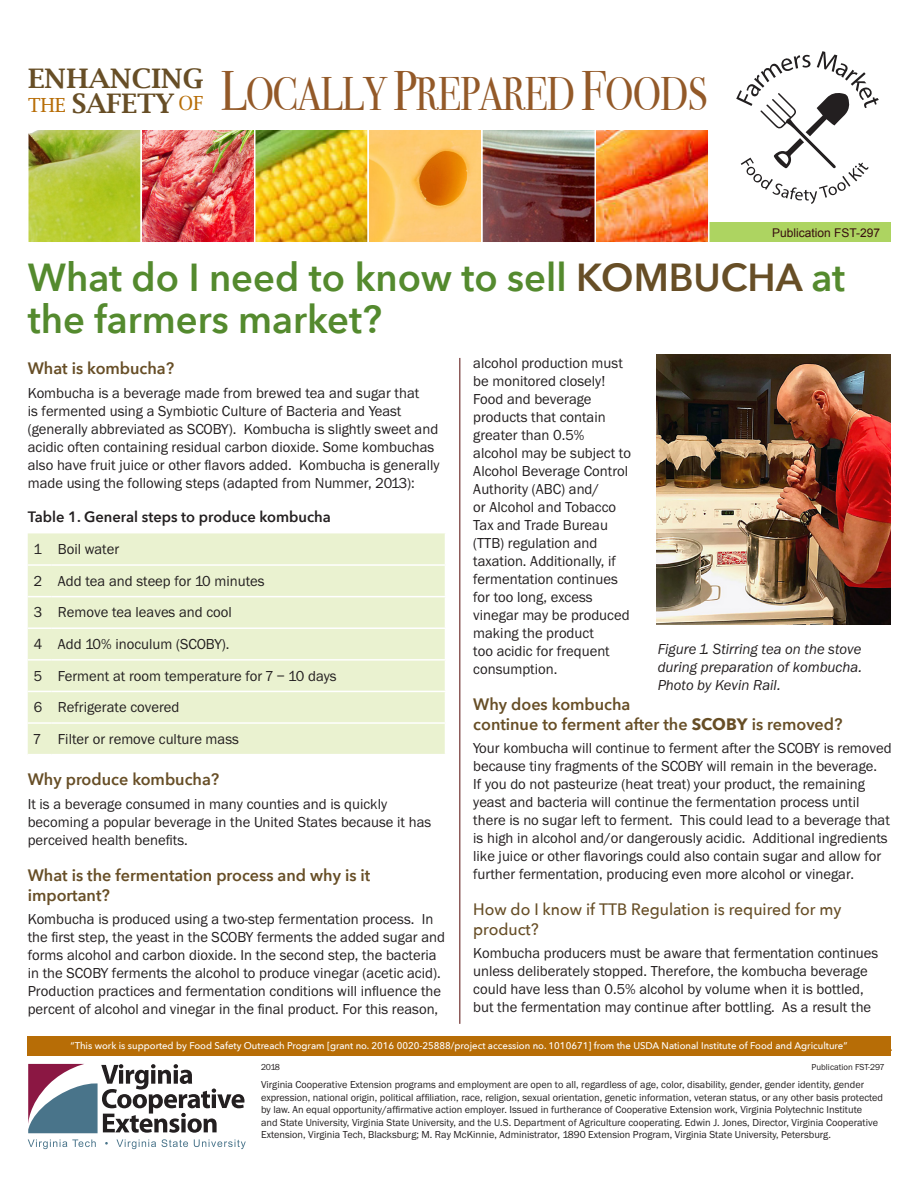
<style>
.page{position:relative;width:918px;height:1188px;background:#fff}
.page>*{position:absolute;margin:0;border:0;box-sizing:border-box;transform-origin:0 0}
.t1{font:46.95px "Bodoni Svty Two ITCTT";letter-spacing:-.02em;color:#935928;scale:.84 1}
.headline{font:600 39px/42px "Avenir Next";color:#548a2e}
.t2{font:600 27px/25.5px "Lucida Bright";color:#674e26}
.Subheader_1{font:600 16.5px/19.8px "Avenir Next";color:#674e26}
.Subheader_1-2{font:500 16.5px/19.8px "Avenir Next";color:#674e26;scale:.96 1}
.Numbered_text{font:600 16.5px "Avenir Next";color:#674e26}
.Text{font:15px/18px "Franklin Gothic";color:#231f20}
.Numbered_text-2{font:15px "Franklin Gothic";color:#231f20}
.Text-2{font:15px/18px "Franklin Gothic Itl";color:#231f20;text-align:justify}
.Numbered_text-3{font:600 15px "Avenir Next";color:#231f20}
.t3{font:12px "Arial";color:#390f0f}
.Text-3{font:10.5px/12.6px "Franklin Gothic";color:#231f20}
.Subheader_1-3{font:500 9.75px "Avenir Next";color:#fff}
.Text-4{font:9px "Franklin Gothic";color:#231f20}
.s1{font-weight:400;font-size:19.5px;color:#b76d06}
.s2{font-size:55.5px}
.s3{color:#674e26}
.s4{font-weight:700}
</style>
<div class="page">
<div style="left:709px;top:222px;width:182px;height:20px;background:#add461"></div>
<img style="left:30px;top:132px;width:677px;height:109px">
<div style="left:27px;top:129px;width:115px;height:115px;border:2px solid #fff"></div>
<div style="left:141px;top:129px;width:115px;height:115px;border:2px solid #fff"></div>
<div style="left:254px;top:129px;width:115px;height:115px;border:2px solid #fff"></div>
<div style="left:595px;top:129px;width:115px;height:115px;border:2px solid #fff"></div>
<div style="left:481px;top:129px;width:115px;height:115px;border:2px solid #fff"></div>
<div style="left:368px;top:129px;width:115px;height:115px;border:2px solid #fff"></div>
<div style="left:28px;top:533px;width:417px;height:221px;background:#eaf2d0"></div>
<hr style="left:28px;top:564px;width:24px;height:2px;background:#fff">
<hr style="left:52px;top:564px;width:394px;height:2px;background:#fff">
<svg style="left:28px;top:596px;width:24px;height:1px"></svg>
<hr style="left:52px;top:596px;width:394px;height:1px;background:#fff">
<hr style="left:28px;top:627px;width:24px;height:2px;background:#fff">
<hr style="left:52px;top:627px;width:394px;height:2px;background:#fff">
<hr style="left:28px;top:659px;width:24px;height:2px;background:#fff">
<hr style="left:52px;top:659px;width:394px;height:2px;background:#fff">
<svg style="left:28px;top:691px;width:24px;height:1px"></svg>
<hr style="left:52px;top:691px;width:394px;height:1px;background:#fff">
<hr style="left:28px;top:722px;width:24px;height:2px;background:#fff">
<hr style="left:52px;top:722px;width:394px;height:2px;background:#fff">
<svg style="left:28px;top:1064px;width:217px;height:69px"></svg>
<svg style="left:28px;top:1139px;width:68px;height:10px"></svg>
<svg style="left:116px;top:1139px;width:72px;height:10px"></svg>
<svg style="left:194px;top:1139px;width:52px;height:10px"></svg>
<hr style="left:459px;top:358px;width:1px;height:666px;background:#8d5b5a">
<hr style="left:28px;top:1049px;width:864px;height:2px;background:#b76d06">
<svg style="left:736px;top:51px;width:143px;height:153px"></svg>
<div style="left:27px;top:1036px;width:864px;height:20px;background:#b76d06"></div>
<img style="left:657px;top:354px;width:234px;height:270px">
<p class="t2" style="left:28px;top:65px;width:177px">ENHANCING<br><span class="s1">THE</span> SAFETY <span class="s1">OF</span></p>
<p class="t1" style="left:220px;top:55px;width:581px"><span class="s2">L</span>OCALLY <span class="s2">P</span>REPARED <span class="s2">F</span>OODS</p>
<p class="t3" style="left:772px;top:224px;width:110px">Publication FST-297</p>
<p class="headline" style="left:28px;top:255px;width:819px">What do I need to know to sell <span class="s3">KOMBUCHA</span> at the farmers market?</p>
<p class="Subheader_1" style="left:28px;top:358px;width:148px">What is kombucha?</p>
<p class="Text" style="left:28px;top:385px;width:413px">Kombucha is a beverage made from brewed tea and sugar that<br>is fermented using a Symbiotic Culture of Bacteria and Yeast (generally abbreviated as SCOBY). Kombucha is slightly sweet and acidic often containing residual carbon dioxide. Some kombuchas also have fruit juice or other flavors added. Kombucha is generally made using the following steps (adapted from Nummer, 2013):</p>
<p class="Numbered_text-3" style="left:28px;top:504px;width:305px">Table 1. General steps to produce kombucha</p>
<p class="Numbered_text-2" style="left:34px;top:539px;width:9px">1</p>
<p class="Numbered_text-2" style="left:58px;top:539px;width:63px">Boil water</p>
<p class="Numbered_text-2" style="left:34px;top:571px;width:10px">2</p>
<p class="Numbered_text-2" style="left:58px;top:571px;width:208px">Add tea and steep for 10 minutes</p>
<p class="Numbered_text-2" style="left:34px;top:602px;width:10px">3</p>
<p class="Numbered_text-2" style="left:58px;top:602px;width:176px">Remove tea leaves and cool</p>
<p class="Numbered_text-2" style="left:34px;top:634px;width:10px">4</p>
<p class="Numbered_text-2" style="left:58px;top:634px;width:173px">Add 10% inoculum (SCOBY).</p>
<p class="Numbered_text-2" style="left:34px;top:666px;width:10px">5</p>
<p class="Numbered_text-2" style="left:58px;top:666px;width:280px">Ferment at room temperature for 7 – 10 days</p>
<p class="Numbered_text-2" style="left:34px;top:697px;width:10px">6</p>
<p class="Numbered_text-2" style="left:58px;top:697px;width:123px">Refrigerate covered</p>
<p class="Numbered_text-2" style="left:34px;top:729px;width:8px">7</p>
<p class="Numbered_text-2" style="left:58px;top:729px;width:183px">Filter or remove culture mass</p>
<p class="Numbered_text" style="left:28px;top:765px;width:193px">Why produce kombucha?</p>
<p class="Text" style="left:28px;top:796px;width:405px">It is a beverage consumed in many counties and is quickly becoming a popular beverage in the United States because it has perceived health benefits.</p>
<p class="Subheader_1" style="left:28px;top:865px;width:344px">What is the fermentation process and why is it important?</p>
<p class="Text" style="left:28px;top:911px;width:419px">Kombucha is produced using a two-step fermentation process. In the first step, the yeast in the SCOBY ferments the added sugar and forms alcohol and carbon dioxide. In the second step, the bacteria in the SCOBY ferments the alcohol to produce vinegar (acetic acid).<br>Production practices and fermentation conditions will influence the percent of alcohol and vinegar in the final product. For this reason,</p>
<p class="Text" style="left:473px;top:355px;width:159px">alcohol production must be monitored closely!<br>Food and beverage products that contain greater than 0.5% alcohol may be subject to<br>Alcohol Beverage Control<br>Authority (ABC) and/<br>or Alcohol and Tobacco<br>Tax and Trade Bureau (TTB) regulation and taxation. Additionally, if fermentation continues for too long, excess vinegar may be produced making the product<br>too acidic for frequent consumption.</p>
<p class="Subheader_1" style="left:473px;top:694px;width:371px">Why does kombucha<br>continue to ferment after the <span class="s4">SCOBY</span> is removed?</p>
<p class="Text" style="left:473px;top:740px;width:420px">Your kombucha will continue to ferment after the SCOBY is removed because tiny fragments of the SCOBY will remain in the beverage.<br>If you do not pasteurize (heat treat) your product, the remaining yeast and bacteria will continue the fermentation process until there is no sugar left to ferment. This could lead to a beverage that is high in alcohol and/or dangerously acidic. Additional ingredients like juice or other flavorings could also contain sugar and allow for further fermentation, producing even more alcohol or vinegar.</p>
<p class="Subheader_1-2" style="left:473px;top:899px;width:385px">How do I know if TTB Regulation is required for my product?</p>
<p class="Text" style="left:473px;top:946px;width:407px">Kombucha producers must be aware that fermentation continues unless deliberately stopped. Therefore, the kombucha beverage could have less than 0.5% alcohol by volume when it is bottled, but the fermentation may continue after bottling. As a result the</p>
<p class="Text-2" style="left:658px;top:641px;width:206px">Figure 1. Stirring tea on the stove during preparation of kombucha.<br>Photo by Kevin Rail.</p>
<p class="Subheader_1-3" style="left:71px;top:1037px;width:778px">“This work is supported by Food Safety Outreach Program [grant no. 2016 0020-25888/project accession no. 1010671] from the USDA National Institute of Food and Agriculture”</p>
<p class="Text-4" style="left:261px;top:1061px;width:21px">2018</p>
<p class="Text-4" style="left:812px;top:1061px;width:74px">Publication FST-297</p>
<p class="Text-3" style="left:261px;top:1079px;width:624px">Virginia Cooperative Extension programs and employment are open to all, regardless of age, color, disability, gender, gender identity, gender expression, national origin, political affiliation, race, religion, sexual orientation, genetic information, veteran status, or any other basis protected by law. An equal opportunity/affirmative action employer. Issued in furtherance of Cooperative Extension work, Virginia Polytechnic Institute<br>and State University, Virginia State University, and the U.S. Department of Agriculture cooperating. Edwin J. Jones, Director, Virginia Cooperative Extension, Virginia Tech, Blacksburg; M. Ray McKinnie, Administrator, 1890 Extension Program, Virginia State University, Petersburg.</p>
</div>
